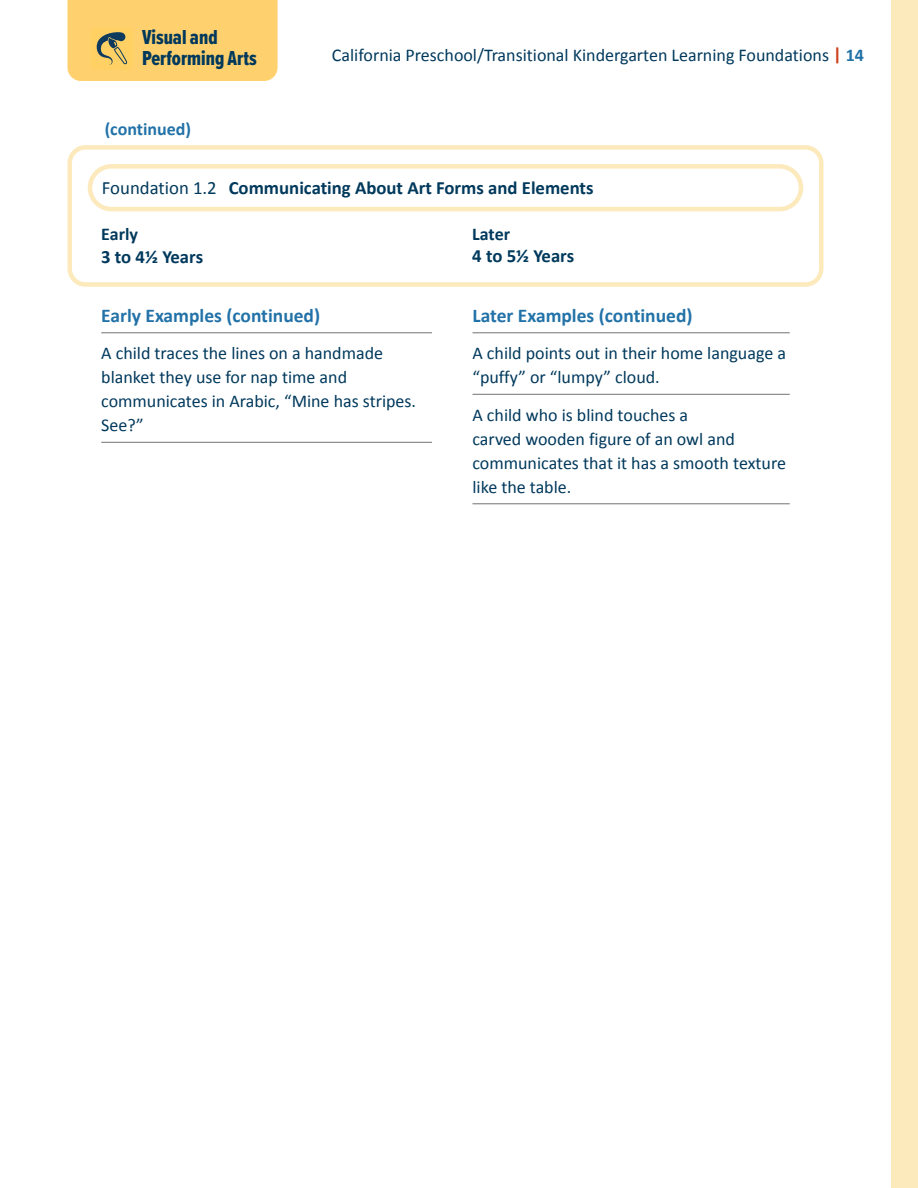
<style>
.page{position:relative;width:918px;height:1188px;background:#fff}
.page>*{position:absolute;margin:0;border:0;box-sizing:border-box;transform-origin:0 0}
.t1{font:21px/21px "Proxima Nova Ex Cn Extrabld";color:#00395c}
.t2{font:700 19.5px "Calibri";color:#2272a8}
.t3{font:700 18.75px "Calibri";color:#00395c}
.t4{font:18px/24px "Calibri";color:#00395c}
.t5{font:700 18px "Calibri";color:#2272a8}
.t6{font:700 18px "Calibri";color:#00395c}
.s1{font-weight:700;color:#cf3f1c}
.s2{font-weight:700;color:#2272a8}
.s3{font-weight:400}
</style>
<div class="page">
<div style="left:891px;top:0;width:27px;height:1188px;background:#fceabd"></div>
<svg style="left:68px;top:0;width:210px;height:81px"></svg>
<div style="left:68px;top:145px;width:756px;height:142px;border:4px solid #fceabd;border-radius:16px"></div>
<div style="left:88px;top:164px;width:715px;height:47px;border:4px solid #fceabd;border-radius:21px"></div>
<hr style="left:101px;top:332px;width:331px;height:1px;background:#737373">
<hr style="left:101px;top:442px;width:331px;height:1px;background:#737373">
<hr style="left:472px;top:332px;width:318px;height:1px;background:#737373">
<hr style="left:472px;top:394px;width:318px;height:1px;background:#737373">
<hr style="left:472px;top:503px;width:318px;height:1px;background:#737373">
<p class="t1" style="left:142px;top:26px;width:116px">Visual and<br>Performing Arts</p>
<p class="t5" style="left:105px;top:118px;width:88px">(continued)</p>
<p class="t4" style="left:332px;top:42px;width:534px">California Preschool/Transitional Kindergarten Learning Foundations <span class="s1">|</span> <span class="s2">14</span></p>
<p class="t3" style="left:102px;top:176px;width:493px"><span class="s3">Foundation 1.2</span> Communicating About Art Forms and Elements</p>
<p class="t6" style="left:101px;top:223px;width:38px">Early</p>
<p class="t3" style="left:101px;top:245px;width:103px">3 to 4½ Years</p>
<h6 class="t2" style="left:101px;top:303px;width:220px">Early Examples (continued)</h6>
<p class="t4" style="left:101px;top:340px;width:316px">A child traces the lines on a handmade blanket they use for nap time and communicates in Arabic, “Mine has stripes.<br>See?”</p>
<p class="t6" style="left:472px;top:222px;width:39px">Later</p>
<p class="t3" style="left:472px;top:244px;width:103px">4 to 5½ Years</p>
<h6 class="t2" style="left:472px;top:303px;width:222px">Later Examples (continued)</h6>
<p class="t4" style="left:472px;top:340px;width:315px">A child points out in their home language a “puffy” or “lumpy” cloud.</p>
<p class="t4" style="left:472px;top:402px;width:315px">A child who is blind touches a<br>carved wooden figure of an owl and communicates that it has a smooth texture like the table.</p>
</div>
